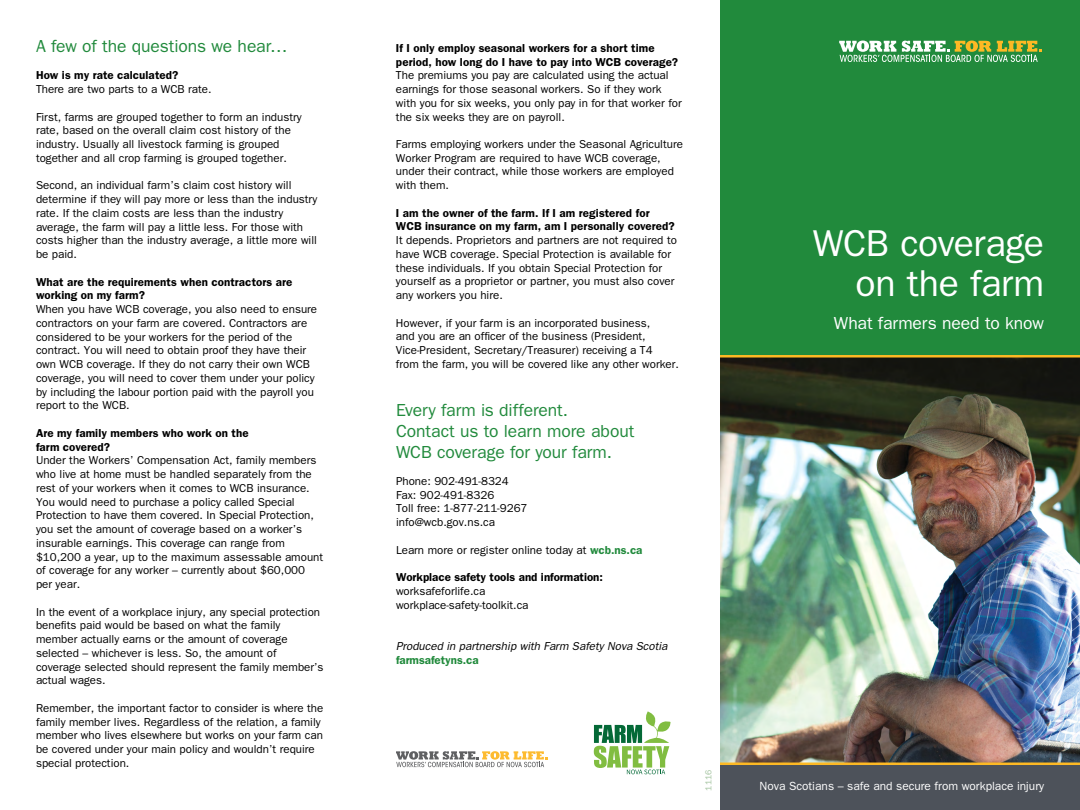
<style>
.page{position:relative;width:1080px;height:810px;background:#fff}
.page>*{position:absolute;margin:0;border:0;box-sizing:border-box;transform-origin:0 0}
.t1{font:37.5px/40px "Franklin Gothic";letter-spacing:-.01em;color:#fff;text-align:right}
.t2{font:17.5px/20.6px "Franklin Gothic";letter-spacing:-.005em;color:#218a3c}
.t3{font:17.5px "Franklin Gothic";color:#fff}
.t4{font:11.88px "Franklin Gothic";color:#fff}
.t5{font:11.5px/13.8px "Franklin Gothic";color:#000}
.t6{font:600 11.5px/13.8px "Franklin Gothic";letter-spacing:.005em;color:#000}
.t7{font:italic 11.5px "Franklin Gothic";color:#000}
.t8{font:600 11.5px "Franklin Gothic";color:#218a3c}
.t9{font:8.75px "Franklin Gothic";color:#a3c39f}
.s1{font-weight:600;color:#218a3c}
</style>
<div class="page">
<div style="left:720px;top:0;width:360px;height:356px;background:#218a3c"></div>
<img style="left:720px;top:358px;width:360px;height:405px">
<div style="left:720px;top:764px;width:360px;height:46px;background:#4d525a"></div>
<svg style="left:839px;top:41px;width:203px;height:21px"></svg>
<hr style="left:720px;top:763px;width:360px;height:2px;background:#fdb924">
<hr style="left:720px;top:355px;width:360px;height:3px;background:#fdb924">
<svg style="left:594px;top:711px;width:77px;height:63px"></svg>
<svg style="left:396px;top:751px;width:151px;height:16px"></svg>
<h2 class="t2" style="left:36px;top:35px;width:253px">A few of the questions we hear…</h2>
<p class="t6" style="left:36px;top:68px;width:144px">How is my rate calculated?</p>
<p class="t5" style="left:36px;top:82px;width:177px">There are two parts to a WCB rate.</p>
<p class="t5" style="left:36px;top:110px;width:267px">First, farms are grouped together to form an industry rate, based on the overall claim cost history of the industry. Usually all livestock farming is grouped together and all crop farming is grouped together.</p>
<p class="t5" style="left:36px;top:178px;width:283px">Second, an individual farm’s claim cost history will determine if they will pay more or less than the industry rate. If the claim costs are less than the industry average, the farm will pay a little less. For those with costs higher than the industry average, a little more will be paid.</p>
<p class="t6" style="left:36px;top:274px;width:258px">What are the requirements when contractors are working on my farm?</p>
<p class="t5" style="left:36px;top:302px;width:283px">When you have WCB coverage, you also need to ensure contractors on your farm are covered. Contractors are considered to be your workers for the period of the contract. You will need to obtain proof they have their own WCB coverage. If they do not carry their own WCB coverage, you will need to cover them under your policy by including the labour portion paid with the payroll you report to the WCB.</p>
<p class="t6" style="left:36px;top:426px;width:214px">Are my family members who work on the farm covered?</p>
<p class="t5" style="left:36px;top:453px;width:289px">Under the Workers’ Compensation Act, family members who live at home must be handled separately from the rest of your workers when it comes to WCB insurance.<br>You would need to purchase a policy called Special Protection to have them covered. In Special Protection, you set the amount of coverage based on a worker’s insurable earnings. This coverage can range from $10,200 a year, up to the maximum assessable amount of coverage for any worker – currently about $60,000 per year.</p>
<p class="t5" style="left:36px;top:605px;width:289px">In the event of a workplace injury, any special protection benefits paid would be based on what the family member actually earns or the amount of coverage selected – whichever is less. So, the amount of coverage selected should represent the family member’s actual wages.</p>
<p class="t5" style="left:36px;top:701px;width:289px">Remember, the important factor to consider is where the family member lives. Regardless of the relation, a family member who lives elsewhere but works on your farm can be covered under your main policy and wouldn’t require special protection.</p>
<p class="t6" style="left:396px;top:41px;width:284px">If I only employ seasonal workers for a short time period, how long do I have to pay into WCB coverage?</p>
<p class="t5" style="left:396px;top:68px;width:287px">The premiums you pay are calculated using the actual earnings for those seasonal workers. So if they work with you for six weeks, you only pay in for that worker for the six weeks they are on payroll.</p>
<p class="t5" style="left:396px;top:137px;width:288px">Farms employing workers under the Seasonal Agriculture Worker Program are required to have WCB coverage, under their contract, while those workers are employed with them.</p>
<p class="t6" style="left:396px;top:206px;width:280px">I am the owner of the farm. If I am registered for<br>WCB insurance on my farm, am I personally covered?</p>
<p class="t5" style="left:396px;top:233px;width:282px">It depends. Proprietors and partners are not required to have WCB coverage. Special Protection is available for these individuals. If you obtain Special Protection for yourself as a proprietor or partner, you must also cover any workers you hire.</p>
<p class="t5" style="left:396px;top:316px;width:285px">However, if your farm is an incorporated business,<br>and you are an officer of the business (President, Vice-President, Secretary/Treasurer) receiving a T4<br>from the farm, you will be covered like any other worker.</p>
<h2 class="t2" style="left:396px;top:400px;width:240px">Every farm is different.<br>Contact us to learn more about<br>WCB coverage for your farm.</h2>
<p class="t5" style="left:396px;top:474px;width:133px">Phone: 902-491-8324<br>Fax: 902-491-8326<br>Toll free: 1-877-211-9267 info@wcb.gov.ns.ca</p>
<p class="t5" style="left:396px;top:543px;width:248px">Learn more or register online today at <span class="s1">wcb.ns.ca</span></p>
<p class="t6" style="left:396px;top:570px;width:208px">Workplace safety tools and information:</p>
<p class="t5" style="left:396px;top:584px;width:134px">worksafeforlife.ca workplace-safety-toolkit.ca</p>
<p class="t7" style="left:396px;top:639px;width:273px">Produced in partnership with Farm Safety Nova Scotia</p>
<p class="t8" style="left:396px;top:653px;width:84px">farmsafetyns.ca</p>
<h1 class="t1" style="left:813px;top:223px;width:233px">WCB coverage on the farm</h1>
<h2 class="t3" style="left:834px;top:313px;width:212px">What farmers need to know</h2>
<p class="t9" style="left:704px;top:791px;width:22px;rotate:-90deg">1116</p>
<p class="t4" style="left:760px;top:779px;width:286px">Nova Scotians – safe and secure from workplace injury</p>
</div>
